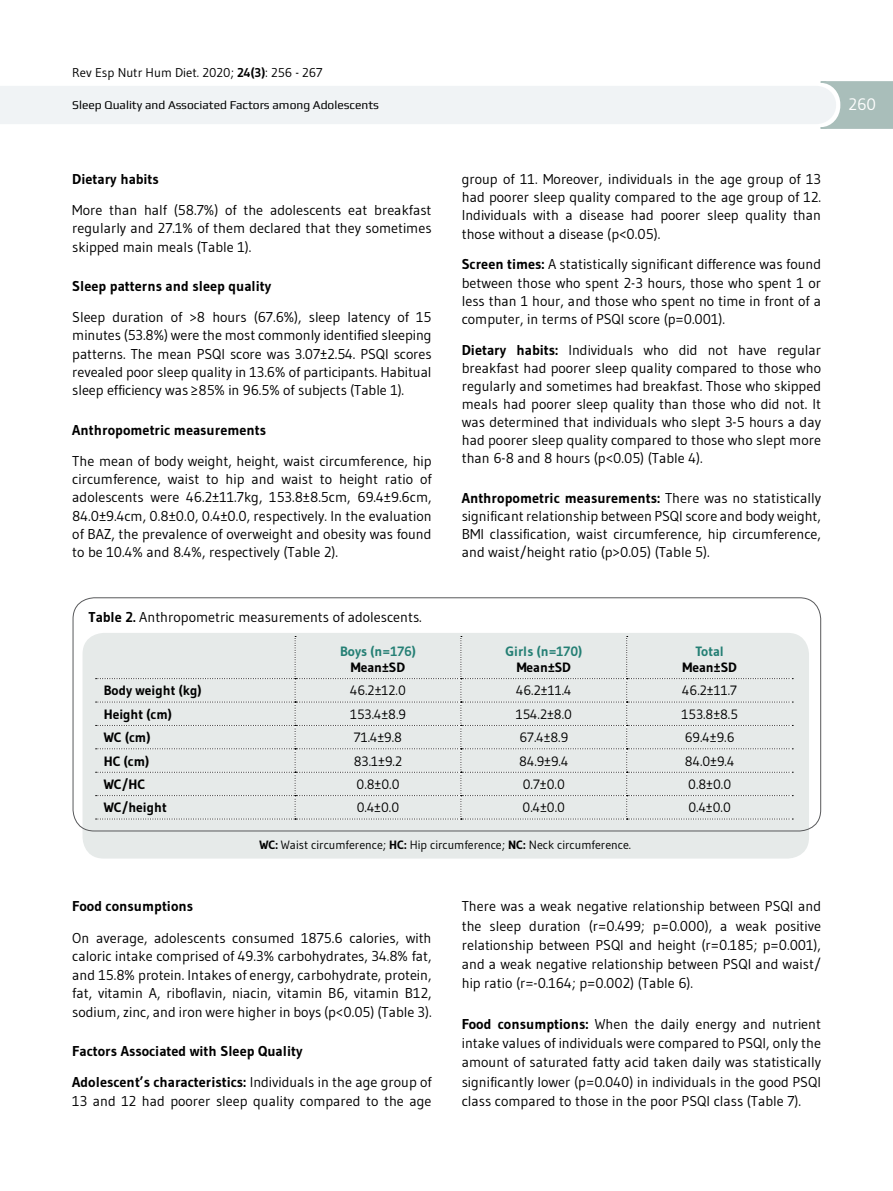
<style>
.page{position:relative;width:893px;height:1191px;background:#fff}
.page>*{position:absolute;margin:0;border:0;box-sizing:border-box;transform-origin:0 0}
.t1{font:16.5px "Gudea";color:#fff}
.t2{font:14.25px/18.1px "Gudea";color:#000;text-align:justify}
.t3{font:700 14.25px/31.2px "Gudea";color:#000}
.t4{font:13.5px "Gudea";color:#000}
.t5{font:700 13.5px "Gudea";color:#000}
.t6{font:700 13.5px "Gudea";color:#247f74}
.t7{font:12.75px "Gudea";color:#000}
.t8{font:12px "Gudea";color:#000}
.t9{font:12px "Play";color:#000}
.s1{font-weight:700}
.s2{font-weight:400}
</style>
<div class="page">
<svg style="left:0;top:81px;width:893px;height:48px"></svg>
<div style="left:83px;top:633px;width:726px;height:225px;background:#e6eae9;border-radius:21px"></div>
<div style="left:73px;top:597px;width:748px;height:234px;border:1px solid #58595b;border-radius:21px"></div>
<svg style="left:96px;top:636px;width:697px;height:183px"></svg>
<p class="t7" style="left:72px;top:65px;width:252px">Rev Esp Nutr Hum Diet. 2020; <span class="s1">24(3)</span>: 256 - 267</p>
<p class="t9" style="left:72px;top:97px;width:308px">Sleep Quality and Associated Factors among Adolescents</p>
<p class="t1" style="left:848px;top:94px;width:29px">260</p>
<p class="t3" style="left:72px;top:163px;width:88px">Dietary habits</p>
<p class="t2" style="left:72px;top:201px;width:361px">More than half (58.7%) of the adolescents eat breakfast regularly and 27.1% of them declared that they sometimes skipped main meals (Table 1).</p>
<p class="t3" style="left:72px;top:270px;width:201px">Sleep patterns and sleep quality</p>
<p class="t2" style="left:72px;top:308px;width:361px">Sleep duration of &gt;8 hours (67.6%), sleep latency of 15 minutes (53.8%) were the most commonly identified sleeping patterns. The mean PSQI score was 3.07±2.54. PSQI scores revealed poor sleep quality in 13.6% of participants. Habitual sleep efficiency was ≥85% in 96.5% of subjects (Table 1).</p>
<p class="t3" style="left:72px;top:414px;width:195px">Anthropometric measurements</p>
<p class="t2" style="left:72px;top:451px;width:361px">The mean of body weight, height, waist circumference, hip circumference, waist to hip and waist to height ratio of adolescents were 46.2±11.7kg, 153.8±8.5cm, 69.4±9.6cm, 84.0±9.4cm, 0.8±0.0, 0.4±0.0, respectively. In the evaluation of BAZ, the prevalence of overweight and obesity was found to be 10.4% and 8.4%, respectively (Table 2).</p>
<p class="t2" style="left:89px;top:607px;width:335px"><span class="s1">Table 2.</span> Anthropometric measurements of adolescents.</p>
<p class="t6" style="left:340px;top:642px;width:77px">Boys (n=176)</p>
<p class="t5" style="left:351px;top:658px;width:56px">Mean±SD</p>
<p class="t2" style="left:462px;top:170px;width:361px">group of 11. Moreover, individuals in the age group of 13 had poorer sleep quality compared to the age group of 12.<br>Individuals with a disease had poorer sleep quality than those without a disease (p&lt;0.05).</p>
<p class="t2" style="left:462px;top:255px;width:361px"><span class="s1">Screen times:</span> A statistically significant difference was found between those who spent 2-3 hours, those who spent 1 or less than 1 hour, and those who spent no time in front of a computer, in terms of PSQI score (p=0.001).</p>
<p class="t2" style="left:462px;top:340px;width:361px"><span class="s1">Dietary habits:</span> Individuals who did not have regular breakfast had poorer sleep quality compared to those who regularly and sometimes had breakfast. Those who skipped meals had poorer sleep quality than those who did not. It was determined that individuals who slept 3-5 hours a day had poorer sleep quality compared to those who slept more than 6-8 and 8 hours (p&lt;0.05) (Table 4).</p>
<p class="t2" style="left:462px;top:488px;width:361px"><span class="s1">Anthropometric measurements:</span> There was no statistically significant relationship between PSQI score and body weight, BMI classification, waist circumference, hip circumference, and waist/height ratio (p&gt;0.05) (Table 5).</p>
<p class="t6" style="left:505px;top:642px;width:78px">Girls (n=170)</p>
<p class="t5" style="left:517px;top:658px;width:56px">Mean±SD</p>
<p class="t6" style="left:695px;top:642px;width:30px">Total</p>
<p class="t5" style="left:682px;top:658px;width:56px">Mean±SD</p>
<p class="t5" style="left:104px;top:682px;width:99px">Body weight (kg)</p>
<p class="t4" style="left:350px;top:682px;width:57px">46.2±12.0</p>
<p class="t4" style="left:516px;top:682px;width:57px">46.2±11.4</p>
<p class="t4" style="left:682px;top:682px;width:56px">46.2±11.7</p>
<p class="t5" style="left:104px;top:705px;width:70px">Height (cm)</p>
<p class="t4" style="left:350px;top:705px;width:57px">153.4±8.9</p>
<p class="t4" style="left:516px;top:705px;width:58px">154.2±8.0</p>
<p class="t4" style="left:681px;top:705px;width:58px">153.8±8.5</p>
<p class="t5" style="left:104px;top:729px;width:48px">WC (cm)</p>
<p class="t4" style="left:354px;top:729px;width:50px">71.4±9.8</p>
<p class="t4" style="left:519px;top:729px;width:50px">67.4±8.9</p>
<p class="t4" style="left:685px;top:729px;width:51px">69.4±9.6</p>
<p class="t5" style="left:104px;top:752px;width:47px">HC (cm)</p>
<p class="t4" style="left:354px;top:752px;width:50px">83.1±9.2</p>
<p class="t4" style="left:519px;top:752px;width:51px">84.9±9.4</p>
<p class="t4" style="left:685px;top:752px;width:51px">84.0±9.4</p>
<p class="t5" style="left:104px;top:776px;width:43px">WC/HC</p>
<p class="t4" style="left:356px;top:776px;width:44px">0.8±0.0</p>
<p class="t4" style="left:523px;top:776px;width:44px">0.7±0.0</p>
<p class="t4" style="left:688px;top:776px;width:44px">0.8±0.0</p>
<p class="t5" style="left:104px;top:799px;width:64px">WC/height</p>
<p class="t4" style="left:357px;top:799px;width:44px">0.4±0.0</p>
<p class="t4" style="left:523px;top:799px;width:44px">0.4±0.0</p>
<p class="t4" style="left:688px;top:799px;width:44px">0.4±0.0</p>
<p class="t8" style="left:259px;top:837px;width:373px"><span class="s1">WC:</span> Waist circumference; <span class="s1">HC:</span> Hip circumference; <span class="s1">NC:</span> Neck circumference.</p>
<p class="t3" style="left:72px;top:890px;width:122px">Food consumptions</p>
<p class="t2" style="left:72px;top:928px;width:361px">On average, adolescents consumed 1875.6 calories, with caloric intake comprised of 49.3% carbohydrates, 34.8% fat, and 15.8% protein. Intakes of energy, carbohydrate, protein, fat, vitamin A, riboflavin, niacin, vitamin B6, vitamin B12, sodium, zinc, and iron were higher in boys (p&lt;0.05) (Table 3).</p>
<p class="t3" style="left:72px;top:1035px;width:361px">Factors Associated with Sleep Quality<br>Adolescent’s characteristics: <span class="s2">Individuals in the age group of</span></p>
<p class="t2" style="left:72px;top:1091px;width:361px">13 and 12 had poorer sleep quality compared to the age</p>
<p class="t2" style="left:462px;top:896px;width:361px;line-height:19.2px">There was a weak negative relationship between PSQI and the sleep duration (r=0.499; p=0.000), a weak positive relationship between PSQI and height (r=0.185; p=0.001), and a weak negative relationship between PSQI and waist/ hip ratio (r=-0.164; p=0.002) (Table 6).</p>
<p class="t2" style="left:462px;top:1014px;width:361px;line-height:19.2px"><span class="s1">Food consumptions:</span> When the daily energy and nutrient intake values of individuals were compared to PSQI, only the amount of saturated fatty acid taken daily was statistically significantly lower (p=0.040) in individuals in the good PSQI class compared to those in the poor PSQI class (Table 7).</p>
</div>
